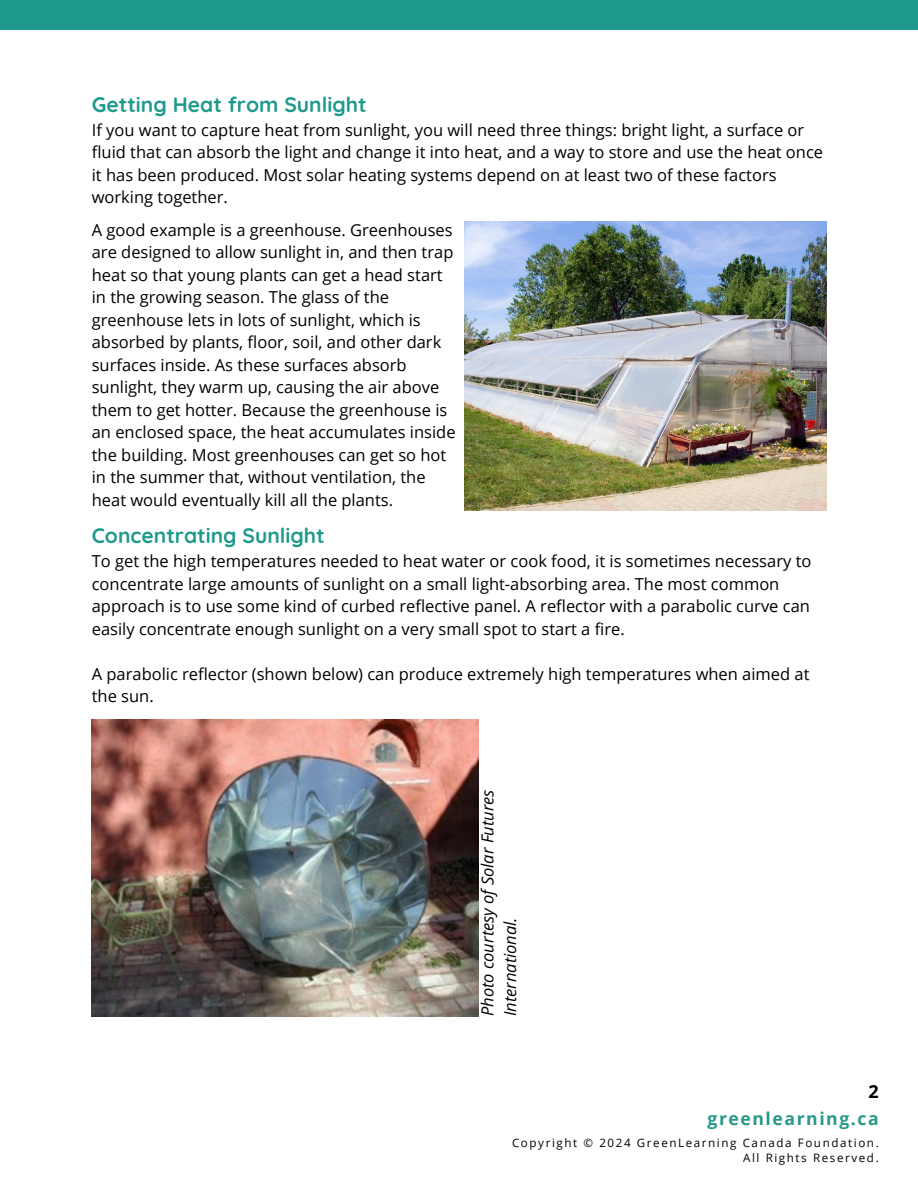
<style>
.page{position:relative;width:918px;height:1188px;background:#fff}
.page>*{position:absolute;margin:0;border:0;box-sizing:border-box;transform-origin:0 0}
.t1{font:700 21px "Quicksand";color:#1e9a8d}
.t2{font:700 18px "Open Sans";color:#000}
.t3{font:700 17.55px "Open Sans";letter-spacing:.09em;color:#279989}
.t4{font:16.5px/22.5px "Open Sans";color:#000}
.t5{font:italic 16.5px/22.5px "Open Sans";color:#000}
.t6{font:11.55px "Open Sans";letter-spacing:.14em;color:#000}
</style>
<div class="page">
<div style="left:0;top:0;width:918px;height:29px;background:#1e9a8d"></div>
<img style="left:464px;top:221px;width:362px;height:289px">
<img style="left:92px;top:719px;width:387px;height:297px">
<p class="t1" style="left:92px;top:91px;width:276px">Getting Heat from Sunlight</p>
<p class="t4" style="left:92px;top:118px;width:733px">If you want to capture heat from sunlight, you will need three things: bright light, a surface or fluid that can absorb the light and change it into heat, and a way to store and use the heat once it has been produced. Most solar heating systems depend on at least two of these factors working together.</p>
<h2 class="t4" style="left:92px;top:218px;width:365px">A good example is a greenhouse. Greenhouses are designed to allow sunlight in, and then trap heat so that young plants can get a head start in the growing season. The glass of the greenhouse lets in lots of sunlight, which is absorbed by plants, floor, soil, and other dark surfaces inside. As these surfaces absorb sunlight, they warm up, causing the air above them to get hotter. Because the greenhouse is an enclosed space, the heat accumulates inside the building. Most greenhouses can get so hot in the summer that, without ventilation, the heat would eventually kill all the plants.</h2>
<p class="t1" style="left:92px;top:522px;width:235px">Concentrating Sunlight</p>
<p class="t4" style="left:92px;top:549px;width:721px">To get the high temperatures needed to heat water or cook food, it is sometimes necessary to concentrate large amounts of sunlight on a small light-absorbing area. The most common approach is to use some kind of curbed reflective panel. A reflector with a parabolic curve can easily concentrate enough sunlight on a very small spot to start a fire.</p>
<h1 class="t4" style="left:92px;top:662px;width:719px">A parabolic reflector (shown below) can produce extremely high temperatures when aimed at the sun.</h1>
<p class="t5" style="left:476px;top:1016px;width:228px;rotate:-90deg">Photo courtesyofSolar Futures<br>International.</p>
<p class="t2" style="left:868px;top:1078px;width:12px">2</p>
<p class="t3" style="left:708px;top:1106px;width:173px">greenlearning.ca</p>
<p class="t6" style="left:512px;top:1134px;width:368px">Copyright © 2024 GreenLearning Canada Foundation.</p>
<h2 class="t6" style="left:743px;top:1150px;width:137px">All Rights Reserved.</h2>
</div>
